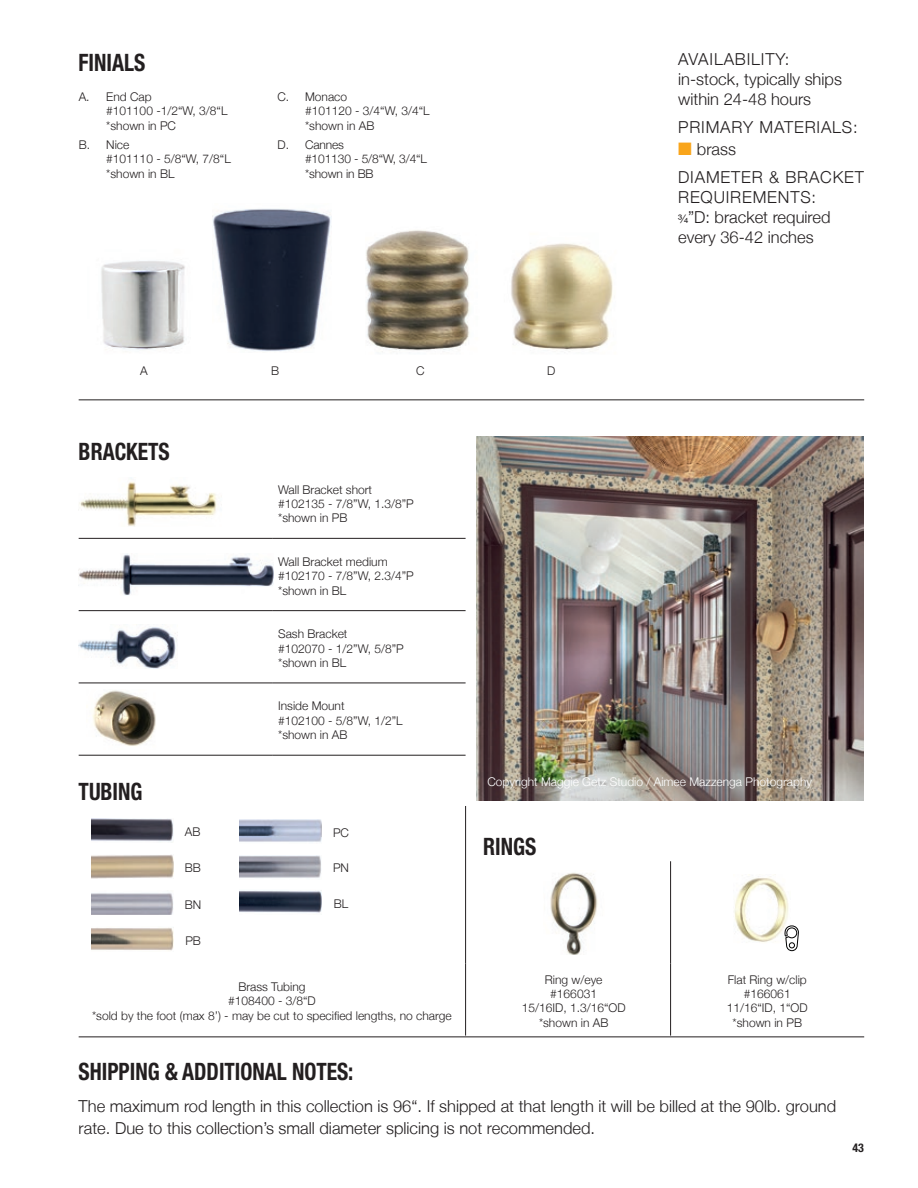
<style>
.page{position:relative;width:918px;height:1188px;background:#fff}
.page>*{position:absolute;margin:0;border:0;box-sizing:border-box;transform-origin:0 0}
.t1{font:700 condensed 24px "Helvetica Neue LTW1 G";color:#231f20;scale:.9 1}
.t2{font:300 16.5px/22.5px "Helvetica Neue LT";color:#231f20}
.t3{font:300 16.5px/19.8px "Helvetica Neue";color:#231f20}
.t4{font:300 16.5px/28.3px "Helvetica Neue LT";letter-spacing:.05em;color:#231f20}
.t5{font:300 12px/14.4px "Helvetica Neue";color:#231f20}
.t6{font:300 12px "Helvetica Neue";color:#fff}
.t7{font:700 condensed 12px "Helvetica Neue LTW1 G";color:#231f20}
.s1{color:#f9a51b}
.s2{font-family:"Helvetica LT Std Fractions";font-weight:400;font-size:12px}
</style>
<div class="page">
<hr style="left:79px;top:1036px;width:785px;height:1px;background:#231f20">
<img style="left:101px;top:261px;width:84px;height:89px">
<img style="left:366px;top:230px;width:247px;height:122px">
<hr style="left:79px;top:610px;width:193px;height:1px;background:#231f20">
<hr style="left:272px;top:610px;width:194px;height:1px;background:#231f20">
<hr style="left:79px;top:683px;width:193px;height:1px;background:#231f20">
<hr style="left:272px;top:683px;width:194px;height:1px;background:#231f20">
<hr style="left:79px;top:755px;width:193px;height:1px;background:#231f20">
<hr style="left:272px;top:755px;width:194px;height:1px;background:#231f20">
<hr style="left:79px;top:538px;width:193px;height:1px;background:#231f20">
<hr style="left:272px;top:538px;width:194px;height:1px;background:#231f20">
<img style="left:79px;top:482px;width:138px;height:44px">
<img style="left:79px;top:553px;width:195px;height:43px">
<img style="left:79px;top:627px;width:98px;height:42px">
<img style="left:92px;top:690px;width:64px;height:56px">
<hr style="left:465px;top:806px;width:1px;height:157px;background:#231f20">
<hr style="left:465px;top:963px;width:1px;height:73px;background:#231f20">
<img style="left:240px;top:819px;width:82px;height:23px">
<img style="left:240px;top:855px;width:81px;height:23px">
<img style="left:240px;top:890px;width:82px;height:23px">
<img style="left:91px;top:818px;width:83px;height:24px">
<img style="left:91px;top:854px;width:83px;height:25px">
<img style="left:91px;top:893px;width:83px;height:22px">
<img style="left:91px;top:928px;width:83px;height:23px">
<hr style="left:670px;top:861px;width:1px;height:102px;background:#231f20">
<hr style="left:670px;top:963px;width:1px;height:73px;background:#231f20">
<img style="left:550px;top:872px;width:48px;height:83px">
<img style="left:734px;top:874px;width:57px;height:68px">
<svg style="left:785px;top:926px;width:14px;height:25px"></svg>
<hr style="left:79px;top:399px;width:785px;height:1px;background:#231f20">
<img style="left:213px;top:209px;width:119px;height:142px">
<img style="left:477px;top:437px;width:387px;height:363px">
<h1 class="t1" style="left:79px;top:48px;width:76px">FINIALS</h1>
<p class="t5" style="left:106px;top:89px;width:123px;text-indent:-28px">A. End Cap<br>#101100 -1/2“W, 3/8“L *shown in PC</p>
<p class="t5" style="left:106px;top:136px;width:126px;text-indent:-28px">B. Nice<br>#101110 - 5/8“W, 7/8“L *shown in BL</p>
<p class="t5" style="left:305px;top:89px;width:126px;text-indent:-28px">C. Monaco<br>#101120 - 3/4“W, 3/4“L *shown in AB</p>
<p class="t5" style="left:305px;top:136px;width:123px;text-indent:-28px">D. Cannes<br>#101130 - 5/8“W, 3/4“L *shown in BB</p>
<p class="t5" style="left:140px;top:363px;width:9px">A</p>
<p class="t5" style="left:271px;top:363px;width:10px">B</p>
<p class="t5" style="left:416px;top:363px;width:10px">C</p>
<p class="t5" style="left:547px;top:363px;width:10px">D</p>
<h1 class="t1" style="left:79px;top:437px;width:103px">BRACKETS</h1>
<p class="t5" style="left:278px;top:481px;width:137px">Wall Bracket short #102135 - 7/8”W, 1.3/8”P *shown in PB</p>
<p class="t5" style="left:278px;top:554px;width:137px">Wall Bracket medium #102170 - 7/8”W, 2.3/4”P *shown in BL</p>
<p class="t5" style="left:278px;top:626px;width:127px">Sash Bracket<br>#102070 - 1/2”W, 5/8”P *shown in BL</p>
<p class="t5" style="left:278px;top:698px;width:126px">Inside Mount<br>#102100 - 5/8”W, 1/2”L *shown in AB</p>
<h2 class="t4" style="left:678px;top:45px;width:113px">AVAILABILITY:</h2>
<h2 class="t3" style="left:678px;top:68px;width:165px">in-stock, typically ships within 24-48 hours</h2>
<h2 class="t4" style="left:678px;top:113px;width:181px">PRIMARY MATERIALS:</h2>
<h2 class="t4" style="left:678px;top:135px;width:187px"><span class="s1">■</span> brass<br>DIAMETER &amp; BRACKET</h2>
<h2 class="t4" style="left:678px;top:183px;width:139px">REQUIREMENTS:</h2>
<h2 class="t3" style="left:678px;top:206px;width:154px"><span class="s2">3/4</span>”D: bracket required every 36-42 inches</h2>
<h1 class="t1" style="left:79px;top:777px;width:73px">TUBING</h1>
<p class="t5" style="left:185px;top:824px;width:17px">AB</p>
<p class="t5" style="left:333px;top:825px;width:18px">PC</p>
<p class="t5" style="left:185px;top:860px;width:18px">BB</p>
<p class="t5" style="left:333px;top:860px;width:18px">PN</p>
<p class="t5" style="left:334px;top:896px;width:16px">BL</p>
<p class="t5" style="left:185px;top:896px;width:18px">BN</p>
<p class="t5" style="left:185px;top:933px;width:17px">PB</p>
<p class="t5" style="left:92px;top:978px;width:361px;text-align:center">Brass Tubing<br>#108400 - 3/8“D<br>*sold by the foot (max 8’) - may be cut to specified lengths, no charge</p>
<p class="t6" style="left:488px;top:772px;width:326px">Copyright Maggie Getz Studio / Aimee Mazzenga Photography</p>
<h1 class="t1" style="left:483px;top:832px;width:61px">RINGS</h1>
<p class="t5" style="left:522px;top:971px;width:105px;text-align:center">Ring w/eye #166031<br>15/16ID, 1.3/16“OD *shown in AB</p>
<p class="t5" style="left:727px;top:971px;width:82px;text-align:center">Flat Ring w/clip #166061<br>11/16“ID, 1“OD *shown in PB</p>
<h1 class="t1" style="left:79px;top:1058px;width:307px">SHIPPING &amp; ADDITIONAL NOTES:</h1>
<h2 class="t2" style="left:79px;top:1094px;width:759px">The maximum rod length in this collection is 96“. If shipped at that length it will be billed at the 90lb. ground rate. Due to this collection’s small diameter splicing is not recommended.</h2>
<p class="t7" style="left:852px;top:1140px;width:13px">43</p>
</div>
